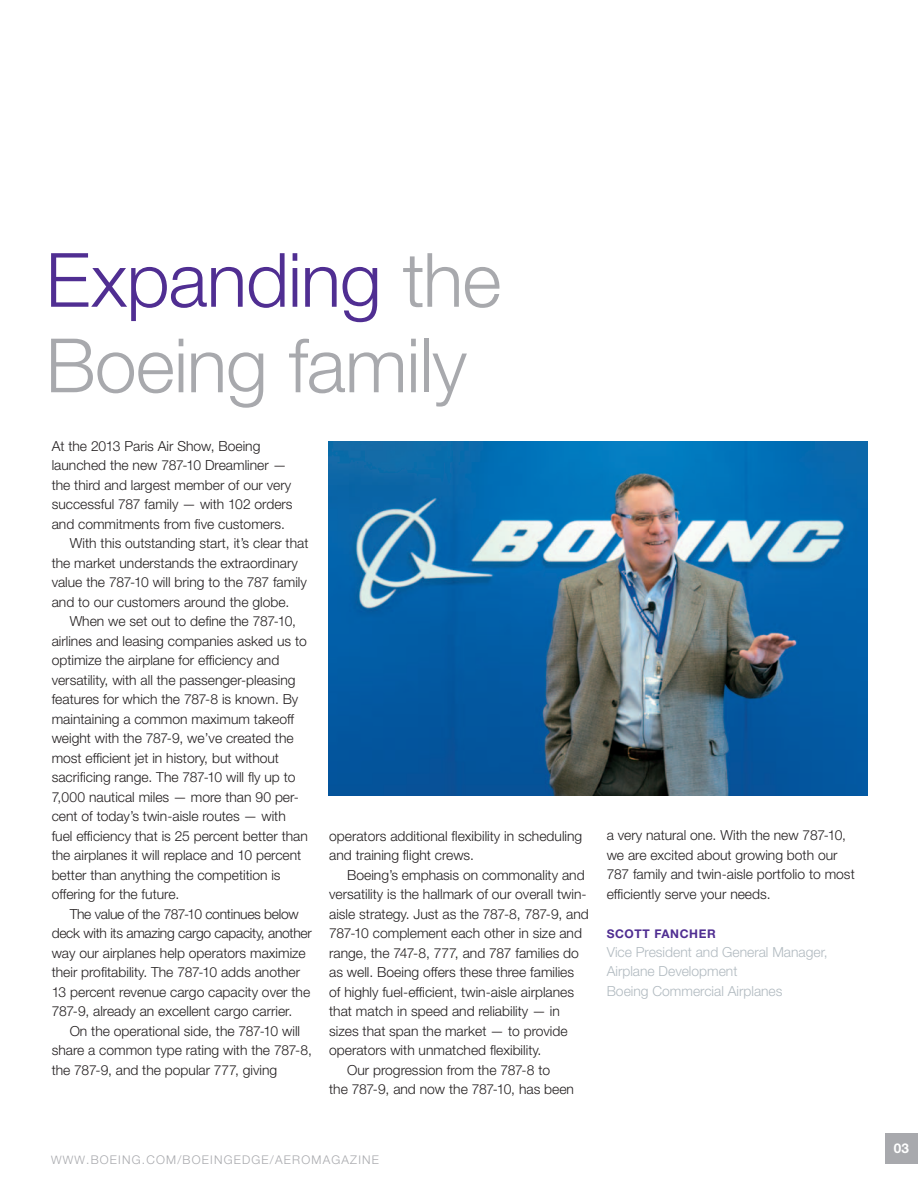
<style>
.page{position:relative;width:918px;height:1188px;background:#fff}
.page>*{position:absolute;margin:0;border:0;box-sizing:border-box;transform-origin:0 0}
.t1{font:300 75px/85.5px "Helvetica Neue LT Std";letter-spacing:-.01em;color:#a8a9ad}
.t2{font:300 13.8px/19.5px "Helvetica Neue LT Std";color:#231f20}
.t3{font:300 13.8px/19.8px "Helvetica Neue LT Std";color:#b1bac0}
.t4{font:300 13.8px "Helvetica Neue LT Std";letter-spacing:-.02em;color:#231f20}
.t5{font:300 13.8px "Helvetica Neue LT Std";letter-spacing:-.03em;color:#231f20}
.t6{font:300 13.8px "Helvetica Neue LT Std";letter-spacing:-.025em;color:#231f20}
.t7{font:700 13.5px "Helvetica Neue LT Std";color:#fff}
.t8{font:300 12px "Helvetica Neue LT Std";letter-spacing:.1em;color:#a8a9ad}
.t9{font:700 12px "Helvetica Neue LT Std";letter-spacing:.05em;color:#502e92}
.s1{color:#502e92}
.s2{font-size:11.7px}
</style>
<div class="page">
<div style="left:885px;top:1133px;width:33px;height:30px;background:#a8a9ad"></div>
<img style="left:329px;top:441px;width:538px;height:354px">
<h1 class="t1" style="left:46px;top:236px;width:457px"><span class="s1">Expanding</span> the<br>Boeing family</h1>
<p class="t2" style="left:52px;top:436px;width:210px">At the 2013 Paris Air Show, Boeing</p>
<p class="t2" style="left:52px;top:455px;width:236px">launched the new 787-10 Dreamliner —</p>
<p class="t2" style="left:52px;top:475px;width:241px">the third and largest member of our very</p>
<p class="t2" style="left:52px;top:494px;width:242px">successful 787 family — with 102 orders</p>
<p class="t2" style="left:52px;top:514px;width:235px">and commitments from five customers.</p>
<p class="t2" style="left:70px;top:533px;width:240px">With this outstanding start, it’s clear that</p>
<p class="t2" style="left:52px;top:553px;width:248px">the market understands the extraordinary</p>
<p class="t2" style="left:52px;top:572px;width:257px">value the 787-10 will bring to the 787 family</p>
<p class="t2" style="left:52px;top:592px;width:239px">and to our customers around the globe.</p>
<p class="t2" style="left:70px;top:611px;width:228px">When we set out to define the 787-10,</p>
<p class="t2" style="left:52px;top:631px;width:257px">airlines and leasing companies asked us to</p>
<p class="t2" style="left:52px;top:650px;width:229px">optimize the airplane for efficiency and</p>
<p class="t2" style="left:52px;top:670px;width:245px">versatility, with all the passenger-pleasing</p>
<p class="t2" style="left:52px;top:689px;width:248px">features for which the 787-8 is known. By</p>
<p class="t2" style="left:52px;top:709px;width:244px">maintaining a common maximum takeoff</p>
<p class="t2" style="left:52px;top:728px;width:244px">weight with the 787-9, we’ve created the</p>
<p class="t2" style="left:52px;top:748px;width:229px">most efficient jet in history, but without</p>
<p class="t2" style="left:52px;top:767px;width:245px">sacrificing range. The 787-10 will fly up to</p>
<p class="t2" style="left:52px;top:787px;width:247px">7,000 nautical miles — more than 90 per-</p>
<p class="t2" style="left:52px;top:806px;width:236px">cent of today’s twin-aisle routes — with</p>
<p class="t2" style="left:52px;top:826px;width:258px">fuel efficiency that is 25 percent better than</p>
<p class="t2" style="left:52px;top:845px;width:251px">the airplanes it will replace and 10 percent</p>
<p class="t2" style="left:52px;top:865px;width:230px">better than anything the competition is</p>
<p class="t2" style="left:52px;top:884px;width:129px">offering for the future.</p>
<p class="t5" style="left:70px;top:905px;width:231px">The value of the 787-10 continues below</p>
<p class="t4" style="left:52px;top:925px;width:262px">deck with its amazing cargo capacity, another</p>
<p class="t2" style="left:52px;top:943px;width:256px">way our airplanes help operators maximize</p>
<p class="t2" style="left:52px;top:962px;width:250px">their profitability. The 787-10 adds another</p>
<p class="t2" style="left:52px;top:982px;width:260px">13 percent revenue cargo capacity over the</p>
<p class="t2" style="left:52px;top:1001px;width:242px">787-9, already an excellent cargo carrier.</p>
<p class="t2" style="left:70px;top:1021px;width:232px">On the operational side, the 787-10 will</p>
<p class="t2" style="left:52px;top:1040px;width:262px">share a common type rating with the 787-8,</p>
<p class="t2" style="left:52px;top:1060px;width:227px">the 787-9, and the popular 777, giving</p>
<p class="t2" style="left:329px;top:826px;width:255px">operators additional flexibility in scheduling and training flight crews.</p>
<p class="t2" style="left:347px;top:865px;width:239px">Boeing’s emphasis on commonality and</p>
<p class="t2" style="left:329px;top:884px;width:259px">versatility is the hallmark of our overall twin-</p>
<p class="t2" style="left:329px;top:904px;width:261px">aisle strategy. Just as the 787-8, 787-9, and</p>
<p class="t2" style="left:329px;top:923px;width:254px">787-10 complement each other in size and</p>
<p class="t2" style="left:329px;top:943px;width:251px">range, the 747-8, 777, and 787 families do</p>
<p class="t2" style="left:329px;top:962px;width:246px">as well. Boeing offers these three families</p>
<p class="t2" style="left:329px;top:982px;width:246px">of highly fuel-efficient, twin-aisle airplanes</p>
<p class="t2" style="left:329px;top:1001px;width:232px">that match in speed and reliability — in</p>
<p class="t2" style="left:329px;top:1021px;width:240px">sizes that span the market — to provide</p>
<p class="t2" style="left:329px;top:1040px;width:214px">operators with unmatched flexibility.</p>
<p class="t2" style="left:347px;top:1060px;width:205px">Our progression from the 787-8 to</p>
<p class="t6" style="left:329px;top:1081px;width:246px">the 787-9, and now the 787-10, has been</p>
<p class="t2" style="left:607px;top:826px;width:250px">a very natural one. With the new 787-10, we are excited about growing both our 787 family and twin-aisle portfolio to most efficiently serve your needs.</p>
<p class="t9" style="left:607px;top:926px;width:111px">SCOTT FAnChER</p>
<p class="t3" style="left:607px;top:942px;width:222px">Vice president and general Manager,<br>Airplane development<br>boeing commercial Airplanes</p>
<p class="t8" style="left:51px;top:1152px;width:330px"><span class="s2">WWW</span>.boeing.com/BoeingEdge/aeromagazine</p>
<p class="t7" style="left:894px;top:1140px;width:17px">03</p>
</div>
